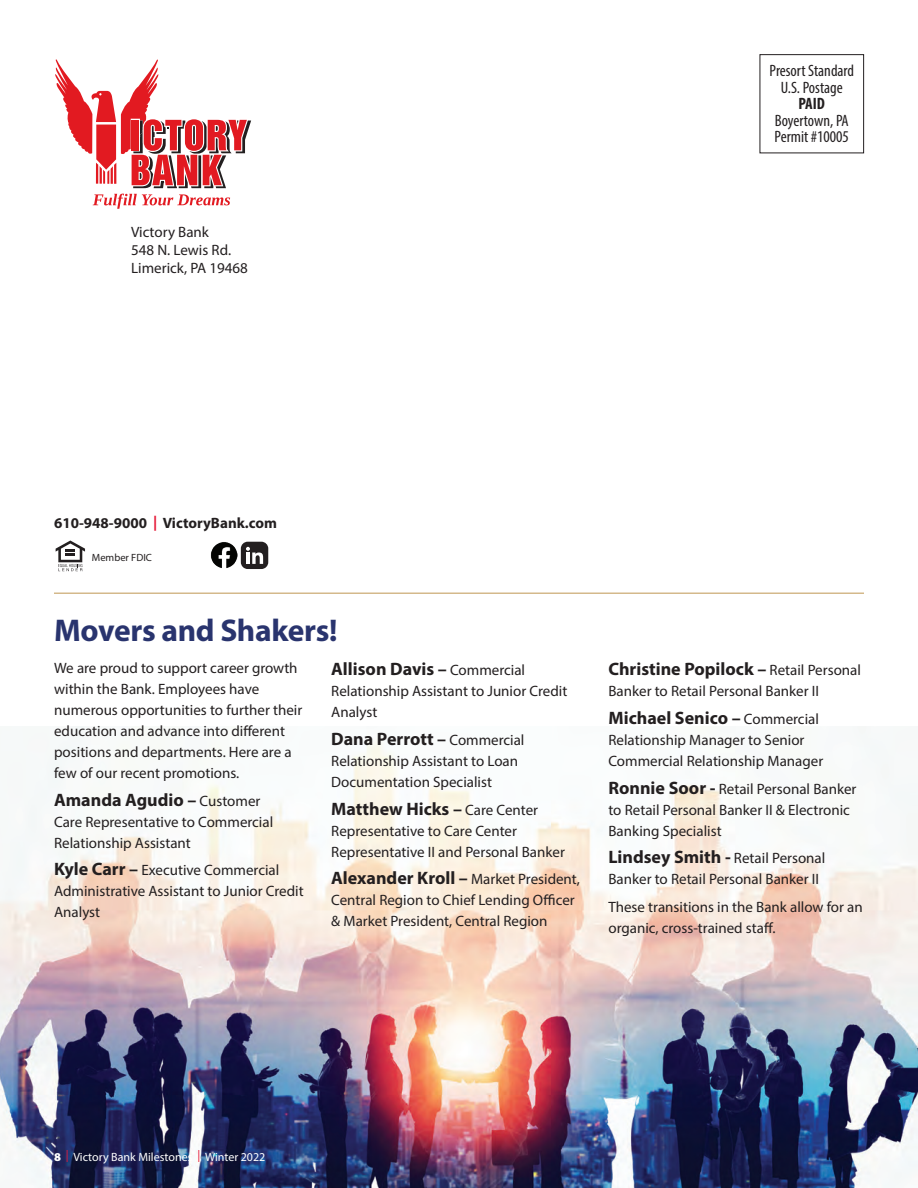
<style>
.page{position:relative;width:918px;height:1188px;background:#fff}
.page>*{position:absolute;margin:0;border:0;box-sizing:border-box;transform-origin:0 0}
.t1{font:700 31.5px "Myriad Pro";letter-spacing:-.01em;color:#29346e}
.t2{font:700 18px "Myriad Pro";color:#231f20}
.t3{font:condensed 16.5px "Myriad Pro";color:#231f20}
.t4{font:700 condensed 16.5px "Myriad Pro";color:#231f20}
.t5{font:15px/21px "Myriad Pro";color:#231f20}
.t6{font:700 15px "Myriad Pro";color:#231f20}
.t7{font:12px "Myriad Pro";color:#fff}
.t8{font:10.5px "Myriad Pro";color:#231f20}
.s1{color:#e51836}
.s2{font-weight:400;font-size:15px}
.s3{font-weight:700;font-size:18px}
.s4{font-weight:900}
</style>
<div class="page">
<img style="left:0;top:726px;width:917px;height:462px">
<hr style="left:54px;top:592px;width:810px;height:2px;background:#d4b98b">
<div style="left:760px;top:54px;width:104px;height:99px;border:1px solid #231f20"></div>
<svg style="left:55px;top:59px;width:196px;height:129px"></svg>
<svg style="left:93px;top:194px;width:137px;height:15px"></svg>
<div style="left:241px;top:542px;width:27px;height:27px;background:#231f20;border-radius:7px"></div>
<svg style="left:246px;top:547px;width:17px;height:17px"></svg>
<img style="left:210px;top:542px;width:27px;height:26px">
<svg style="left:56px;top:541px;width:29px;height:30px"></svg>
<p class="t5" style="left:131px;top:222px;width:118px;line-height:18px">Victory Bank<br>548 N. Lewis Rd.<br>Limerick, PA 19468</p>
<p class="t3" style="left:770px;top:61px;width:86px">Presort Standard</p>
<p class="t3" style="left:781px;top:77px;width:64px">U.S. Postage</p>
<p class="t4" style="left:798px;top:93px;width:28px">PAID</p>
<p class="t3" style="left:775px;top:110px;width:76px">Boyertown, PA</p>
<p class="t3" style="left:775px;top:127px;width:76px">Permit #10005</p>
<p class="t6" style="left:54px;top:513px;width:224px">610-948-9000 <span class="s1">|</span> VictoryBank.com</p>
<p class="t8" style="left:92px;top:551px;width:62px">Member FDIC</p>
<p class="t1" style="left:54px;top:610px;width:285px">Movers and Shakers!</p>
<p class="t5" style="left:54px;top:657px;width:250px">We are proud to support career growth within the Bank. Employees have numerous opportunities to further their education and advance into diferent positions and departments. Here are a few of our recent promotions.</p>
<p class="t2" style="left:54px;top:788px;width:208px">Amanda Agudio – <span class="s2">Customer</span></p>
<p class="t5" style="left:54px;top:811px;width:221px">Care Representative to Commercial<br>Relationship Assistant</p>
<p class="t5" style="left:54px;top:859px;width:251px"><span class="s3">Kyle Carr –</span> Executive Commercial<br>Administrative Assistant to Junior Credit<br>Analyst</p>
<p class="t2" style="left:331px;top:657px;width:195px">Allison Davis – <span class="s2">Commercial</span></p>
<p class="t5" style="left:331px;top:680px;width:238px">Relationship Assistant to Junior Credit<br>Analyst</p>
<p class="t2" style="left:331px;top:727px;width:195px">Dana Perrott – <span class="s2">Commercial</span></p>
<p class="t5" style="left:331px;top:750px;width:188px">Relationship Assistant to Loan<br>Documentation Specialist</p>
<p class="t2" style="left:331px;top:797px;width:208px">Matthew Hicks – <span class="s2">Care Center</span></p>
<p class="t5" style="left:331px;top:820px;width:235px">Representative to Care Center<br>Representative II and Personal Banker</p>
<p class="t5" style="left:331px;top:868px;width:250px"><span class="s3">Alexander Kroll –</span> Market President,<br>Central Region to Chief Lending Ofcer &amp; Market President, Central Region</p>
<p class="t2" style="left:608px;top:657px;width:254px">Christine Popilock – <span class="s2">Retail Personal</span></p>
<p class="t5" style="left:608px;top:680px;width:212px">Banker to Retail Personal Banker II</p>
<p class="t2" style="left:608px;top:706px;width:212px">Michael Senico – <span class="s2">Commercial</span></p>
<p class="t5" style="left:608px;top:729px;width:216px">Relationship Manager to Senior<br>Commercial Relationship Manager</p>
<p class="t5" style="left:608px;top:778px;width:250px"><span class="s3">Ronnie Soor -</span> Retail Personal Banker to Retail Personal Banker II &amp; Electronic<br>Banking Specialist</p>
<p class="t5" style="left:608px;top:847px;width:218px"><span class="s3">Lindsey Smith -</span> Retail Personal<br>Banker to Retail Personal Banker II</p>
<p class="t5" style="left:608px;top:896px;width:256px">These transitions in the Bank allow for an organic, cross-trained staf.</p>
<p class="t7" style="left:54px;top:1149px;width:213px"><span class="s4">8</span> <span class="s1">|</span> Victory Bank Milestones <span class="s1">|</span> Winter 2022</p>
</div>
